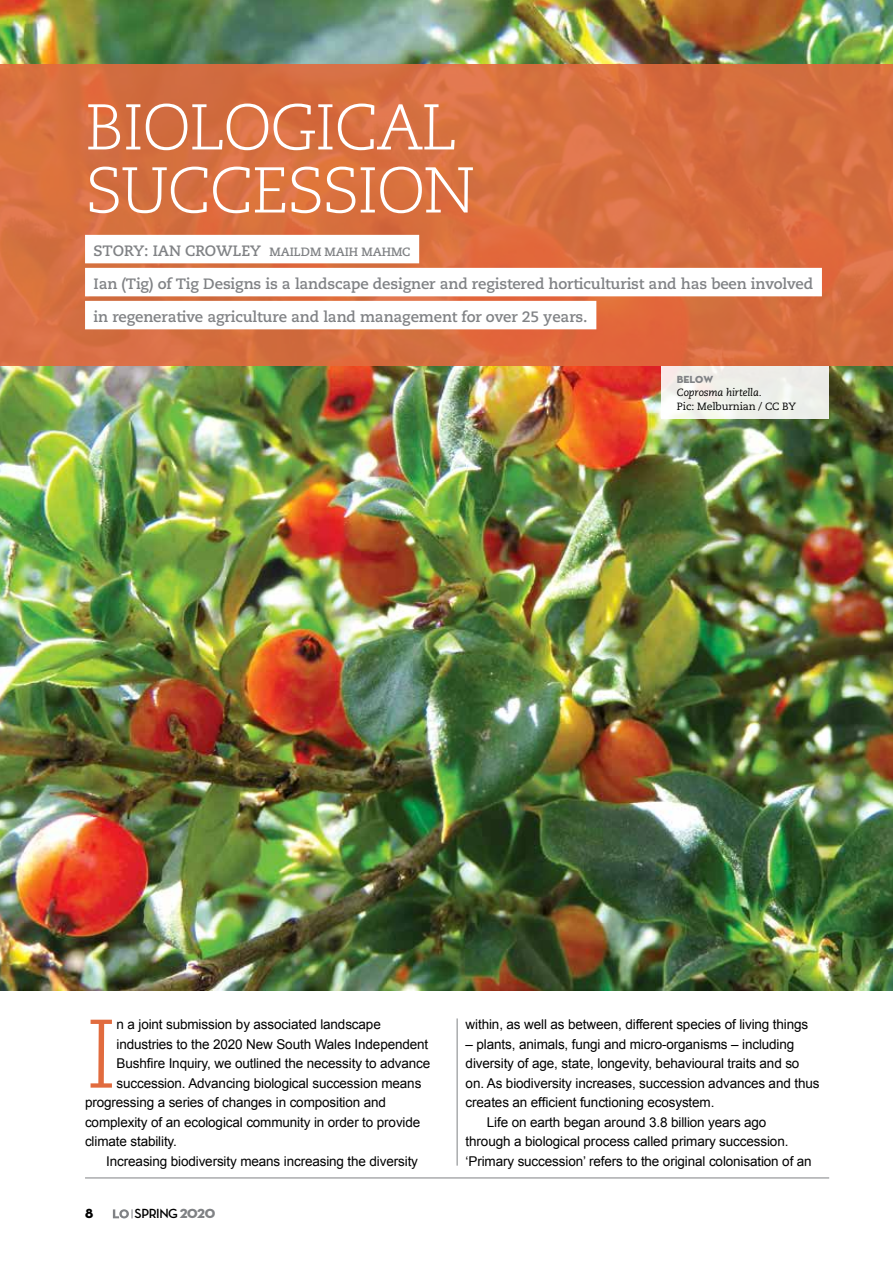
<style>
.page{position:relative;width:893px;height:1263px;background:#fff}
.page>*{position:absolute;margin:0;border:0;box-sizing:border-box;transform-origin:0 0}
.t1{font:300 97.05px "Caecilia LT Std";color:#e16b3e}
.t2{font:300 64.5px/63px "Caecilia LT Std";letter-spacing:-.03em;color:#fff}
.t3{font:700 15px "Caecilia LT Std";letter-spacing:-.01em;color:#808285}
.t4{font:13.5px "Arial";letter-spacing:-.01em;color:#000}
.t5{font:700 13.5px "Neutra Disp";letter-spacing:-.03em;color:#000}
.t6{font:13.5px "Neutra Disp Titling";color:#000}
.t7{font:10.5px "Caecilia LT Std";letter-spacing:-.01em;color:#000}
.t8{font:italic 10.5px "Caecilia LT Std";letter-spacing:-.01em;color:#000}
.t9{font:10.5px "Neutra Disp Titling";letter-spacing:-.01em;color:#808285}
.s1{font-size:12px}
.s2{color:#fff}
.s3{font-family:"Neutra Disp Titling";font-weight:400;color:#808285}
</style>
<div class="page">
<svg style="left:113px;top:1209px;width:20px;height:9px"></svg>
<hr style="left:85px;top:1177px;width:744px;height:1px;background:#808285">
<img style="left:0;top:0;width:893px;height:990px">
<svg style="left:661px;top:366px;width:167px;height:52px;fill:#eeefe9"></svg>
<svg style="left:0;top:64px;width:893px;height:302px;background:#d86f40"></svg>
<div style="left:85px;top:235px;width:334px;height:28px;background:#fff"></div>
<div style="left:85px;top:268px;width:737px;height:28px;background:#fff"></div>
<div style="left:85px;top:301px;width:511px;height:28px;background:#fff"></div>
<hr style="left:457px;top:1018px;width:1px;height:148px;background:#808285">
<h2 class="t2" style="left:85px;top:97px;width:391px">BIOLOGICAL<br>SUCCESSION</h2>
<p class="t3" style="left:94px;top:242px;width:327px">STORY: IAN CROWLEY <span class="s1">MAILDM MAIH MAHMC</span><span class="s2">..</span></p>
<p class="t3" style="left:94px;top:275px;width:730px">Ian (Tig) of Tig Designs is a landscape designer and registered horticulturist and has been involved<span class="s2">..</span></p>
<p class="t3" style="left:94px;top:308px;width:504px">in regenerative agriculture and land management for over 25 years.<span class="s2">..</span></p>
<p class="t9" style="left:677px;top:372px;width:38px">BELOW</p>
<p class="t8" style="left:677px;top:386px;width:86px">Coprosma hirtella.</p>
<p class="t7" style="left:677px;top:400px;width:121px">Pic: Melburnian / CC BY</p>
<h1 class="t1" style="left:85px;top:999px;width:34px">I</h1>
<p class="t4" style="left:116px;top:1015px;width:266px">n a joint submission by associated landscape</p>
<p class="t4" style="left:116px;top:1035px;width:313px">industries to the 2020 New South Wales Independent</p>
<p class="t4" style="left:116px;top:1054px;width:315px">Bushfire Inquiry, we outlined the necessity to advance</p>
<p class="t4" style="left:116px;top:1074px;width:306px">succession. Advancing biological succession means</p>
<p class="t4" style="left:85px;top:1093px;width:303px">progressing a series of changes in composition and</p>
<p class="t4" style="left:85px;top:1113px;width:337px">complexity of an ecological community in order to provide</p>
<p class="t4" style="left:85px;top:1132px;width:93px">climate stability.</p>
<p class="t4" style="left:106px;top:1152px;width:313px">Increasing biodiversity means increasing the diversity</p>
<p class="t6" style="left:85px;top:1205px;width:10px">8</p>
<p class="t5" style="left:135px;top:1206px;width:82px">SPRING <span class="s3">2020</span></p>
<p class="t4" style="left:466px;top:1015px;width:344px">within, as well as between, different species of living things</p>
<p class="t4" style="left:466px;top:1035px;width:330px">– plants, animals, fungi and micro-organisms – including</p>
<p class="t4" style="left:466px;top:1054px;width:335px">diversity of age, state, longevity, behavioural traits and so</p>
<p class="t4" style="left:466px;top:1074px;width:355px">on. As biodiversity increases, succession advances and thus</p>
<p class="t4" style="left:466px;top:1093px;width:250px">creates an efficient functioning ecosystem.</p>
<p class="t4" style="left:487px;top:1113px;width:281px">Life on earth began around 3.8 billion years ago</p>
<p class="t4" style="left:466px;top:1132px;width:324px">through a biological process called primary succession.</p>
<p class="t4" style="left:466px;top:1152px;width:348px">‘Primary succession’ refers to the original colonisation of an</p>
</div>
